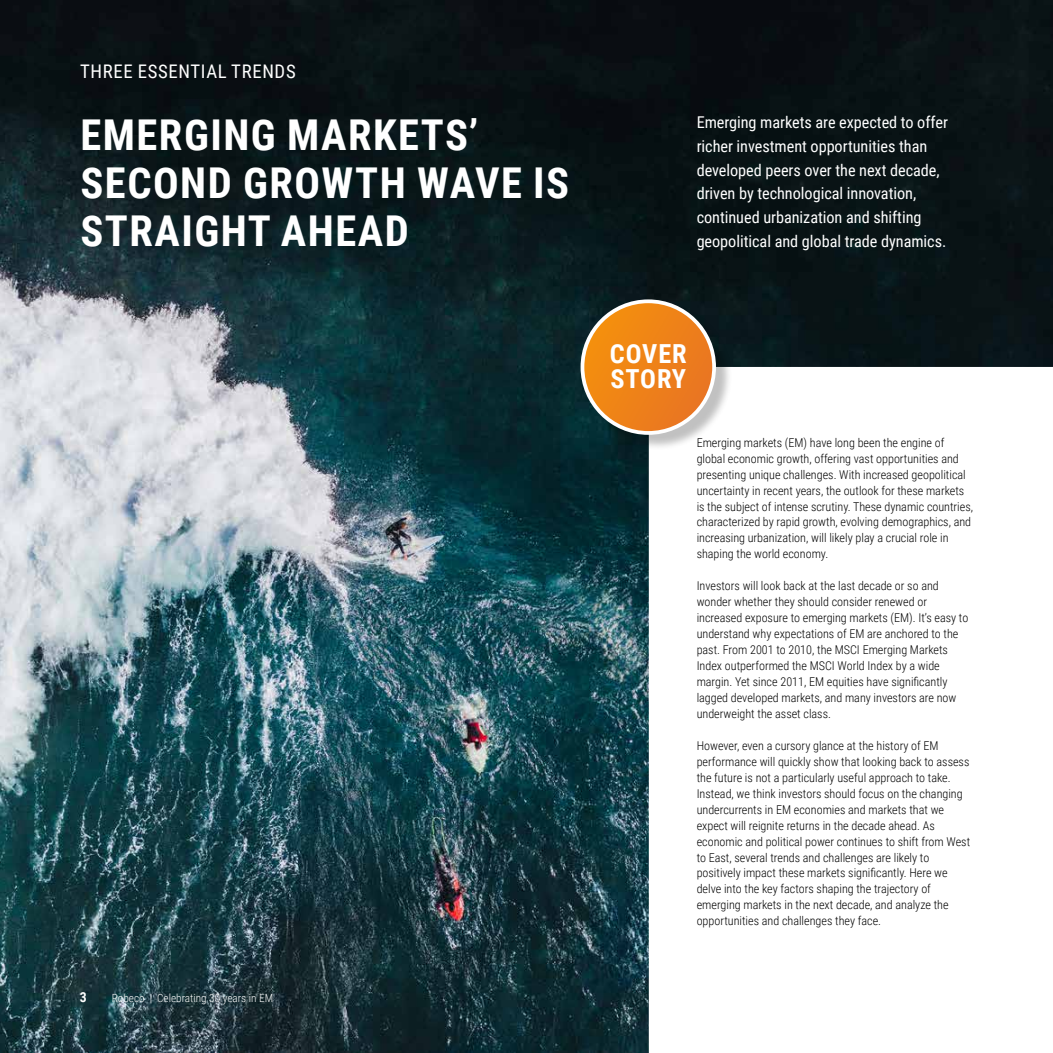
<style>
.page{position:relative;width:1053px;height:1053px;background:#fff}
.page>*{position:absolute;margin:0;border:0;box-sizing:border-box;transform-origin:0 0}
.t1{font:700 42.5px/47.9px "Roboto Condensed";letter-spacing:.035em;color:#fff}
.t2{font:700 26.25px/25.1px "Roboto Condensed";letter-spacing:.035em;color:#fff}
.t3{font:18.75px "Roboto Condensed";letter-spacing:.035em;color:#fff}
.t4{font:16.25px/23.9px "Roboto Condensed";letter-spacing:-.005em;color:#fff}
.t5{font:700 13.75px "Roboto Condensed";color:#fff}
.t6{font:300 12.12px/16px "Roboto Condensed";color:#000}
.t7{font:300 11.25px "Roboto Condensed";color:#fff}
</style>
<div class="page">
<img style="left:0;top:0;width:1052px;height:1052px">
<div style="left:582px;top:301px;width:150px;height:150px;background:#000;opacity:.25"></div>
<svg style="left:582px;top:301px;width:132px;height:132px;background:#ef8722"></svg>
<div style="left:580px;top:299px;width:136px;height:136px;border:4px solid #fff;border-radius:50%"></div>
<h3 class="t3" style="left:80px;top:58px;width:217px">THREE ESSENTIAL TRENDS</h3>
<h1 class="t1" style="left:80px;top:109px;width:490px">EMERGING MARKETS’<br>SECOND GROWTH WAVE IS<br>STRAIGHT AHEAD</h1>
<h3 class="t4" style="left:696px;top:109px;width:253px">Emerging markets are expected to offer richer investment opportunities than developed peers over the next decade, driven by technological innovation, continued urbanization and shifting geopolitical and global trade dynamics.</h3>
<p class="t5" style="left:80px;top:987px;width:8px">3</p>
<p class="t7" style="left:112px;top:989px;width:163px">Robeco | Celebrating 30 years in EM</p>
<h2 class="t2" style="left:609px;top:340px;width:78px">COVER<br>STORY</h2>
<p class="t6" style="left:696px;top:434px;width:278px">Emerging markets (EM) have long been the engine of global economic growth, offering vast opportunities and presenting unique challenges. With increased geopolitical uncertainty in recent years, the outlook for these markets is the subject of intense scrutiny. These dynamic countries, characterized by rapid growth, evolving demographics, and increasing urbanization, will likely play a crucial role in shaping the world economy.</p>
<p class="t6" style="left:696px;top:577px;width:273px">Investors will look back at the last decade or so and wonder whether they should consider renewed or increased exposure to emerging markets (EM). It’s easy to understand why expectations of EM are anchored to the past. From 2001 to 2010, the MSCI Emerging Markets Index outperformed the MSCI World Index by a wide margin. Yet since 2011, EM equities have significantly lagged developed markets, and many investors are now underweight the asset class.</p>
<p class="t6" style="left:696px;top:737px;width:275px">However, even a cursory glance at the history of EM performance will quickly show that looking back to assess the future is not a particularly useful approach to take.<br>Instead, we think investors should focus on the changing undercurrents in EM economies and markets that we expect will reignite returns in the decade ahead. As economic and political power continues to shift from West to East, several trends and challenges are likely to positively impact these markets significantly. Here we delve into the key factors shaping the trajectory of emerging markets in the next decade, and analyze the opportunities and challenges they face.</p>
</div>
